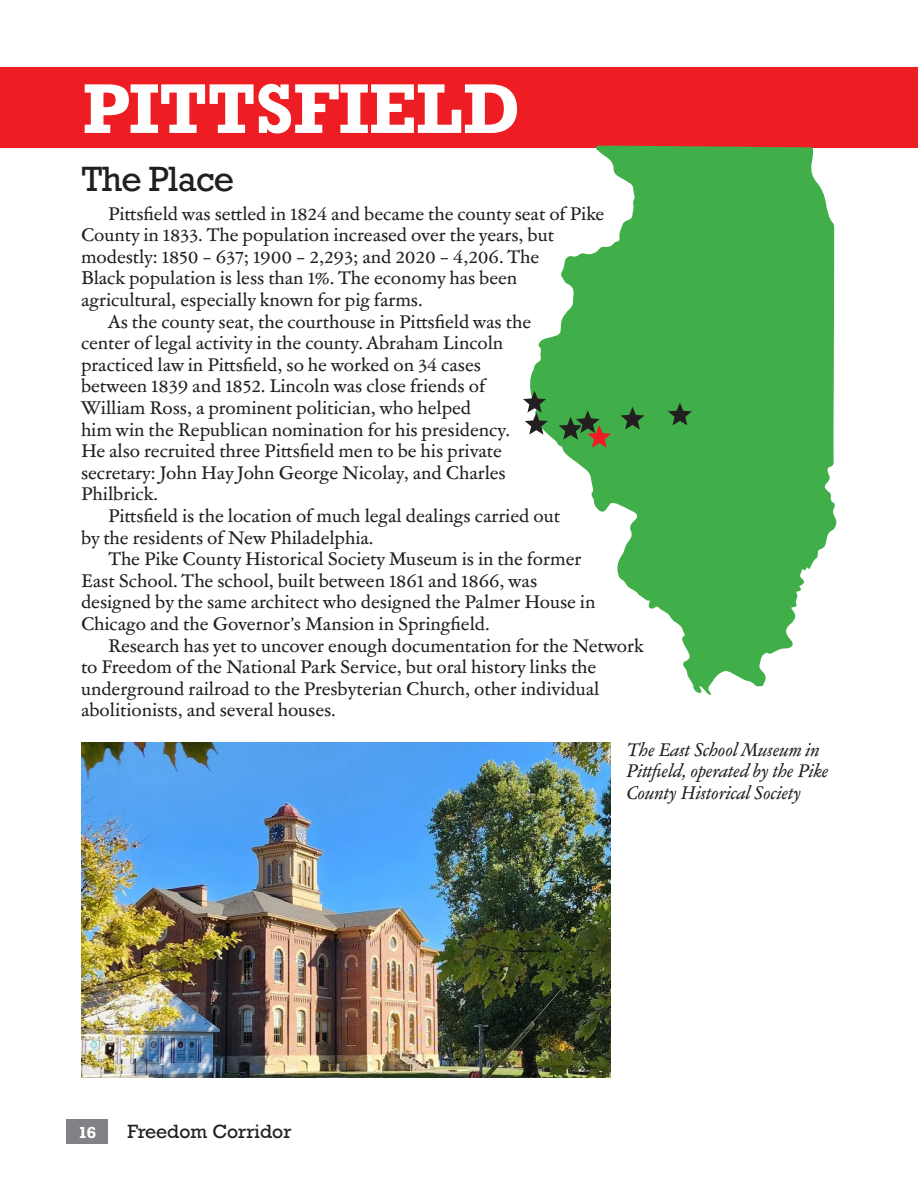
<style>
.page{position:relative;width:918px;height:1188px;background:#fff}
.page>*{position:absolute;margin:0;border:0;box-sizing:border-box;transform-origin:0 0}
.t1{font:700 66px "Rockwell";color:#fff}
.PLace_and_People{font:33px "Rockwell";letter-spacing:-.03em;color:#231f20}
.Body_text{font:18px/21.6px "Garamond ATF Text";letter-spacing:-.005em;color:#231f20}
.italic{font:italic 18px/21.6px "Garamond ATF Text";letter-spacing:-.005em;color:#231f20}
.t2{font:18px "Rockwell";color:#231f20}
.t3{font:700 15px "Rockwell";color:#fff}
</style>
<div class="page">
<div style="left:66px;top:1120px;width:42px;height:24px;background:#808285"></div>
<div style="left:0;top:68px;width:918px;height:80px;background:#ee1d23"></div>
<svg style="left:530px;top:146px;width:307px;height:549px;fill:#40ae49"></svg>
<svg style="left:523px;top:391px;width:25px;height:44px"></svg>
<svg style="left:554px;top:402px;width:95px;height:46px;background:#459342"></svg>
<svg style="left:664px;top:398px;width:32px;height:31px"></svg>
<img style="left:81px;top:742px;width:529px;height:336px">
<p class="t1" style="left:82px;top:66px;width:440px">PITTSFIELD</p>
<p class="PLace_and_People" style="left:81px;top:159px;width:155px">The Place</p>
<p class="Body_text" style="left:81px;top:202px;width:525px;text-indent:27px">Pittsfield was settled in 1824 and became the county seat of Pike County in 1833. The population increased over the years, but modestly: 1850 – 637; 1900 – 2,293; and 2020 – 4,206. The<br>Black population is less than 1%. The economy has been agricultural, especially known for pig farms.</p>
<p class="Body_text" style="left:81px;top:310px;width:452px;text-indent:27px">As the county seat, the courthouse in Pittsfield was the center of legal activity in the county. Abraham Lincoln practiced law in Pittsfield, so he worked on 34 cases between 1839 and 1852. Lincoln was close friends of William Ross, a prominent politician, who helped<br>him win the Republican nomination for his presidency.<br>He also recruited three Pittsfield men to be his private secretary: John Hay John George Nicolay, and Charles Philbrick.</p>
<p class="Body_text" style="left:81px;top:504px;width:481px;text-indent:27px">Pittsfield is the location of much legal dealings carried out by the residents of New Philadelphia.</p>
<p class="Body_text" style="left:81px;top:547px;width:516px;text-indent:27px">The Pike County Historical Society Museum is in the former East School. The school, built between 1861 and 1866, was designed by the same architect who designed the Palmer House in Chicago and the Governor’s Mansion in Springfield.</p>
<p class="Body_text" style="left:81px;top:634px;width:564px;text-indent:27px">Research has yet to uncover enough documentation for the Network to Freedom of the National Park Service, but oral history links the underground railroad to the Presbyterian Church, other individual abolitionists, and several houses.</p>
<p class="italic" style="left:626px;top:739px;width:204px">The East School Museum in<br>Pittfield, operated by the Pike<br>County Historical Society</p>
<p class="t3" style="left:78px;top:1122px;width:20px">16</p>
<p class="t2" style="left:128px;top:1120px;width:166px">Freedom Corridor</p>
</div>
